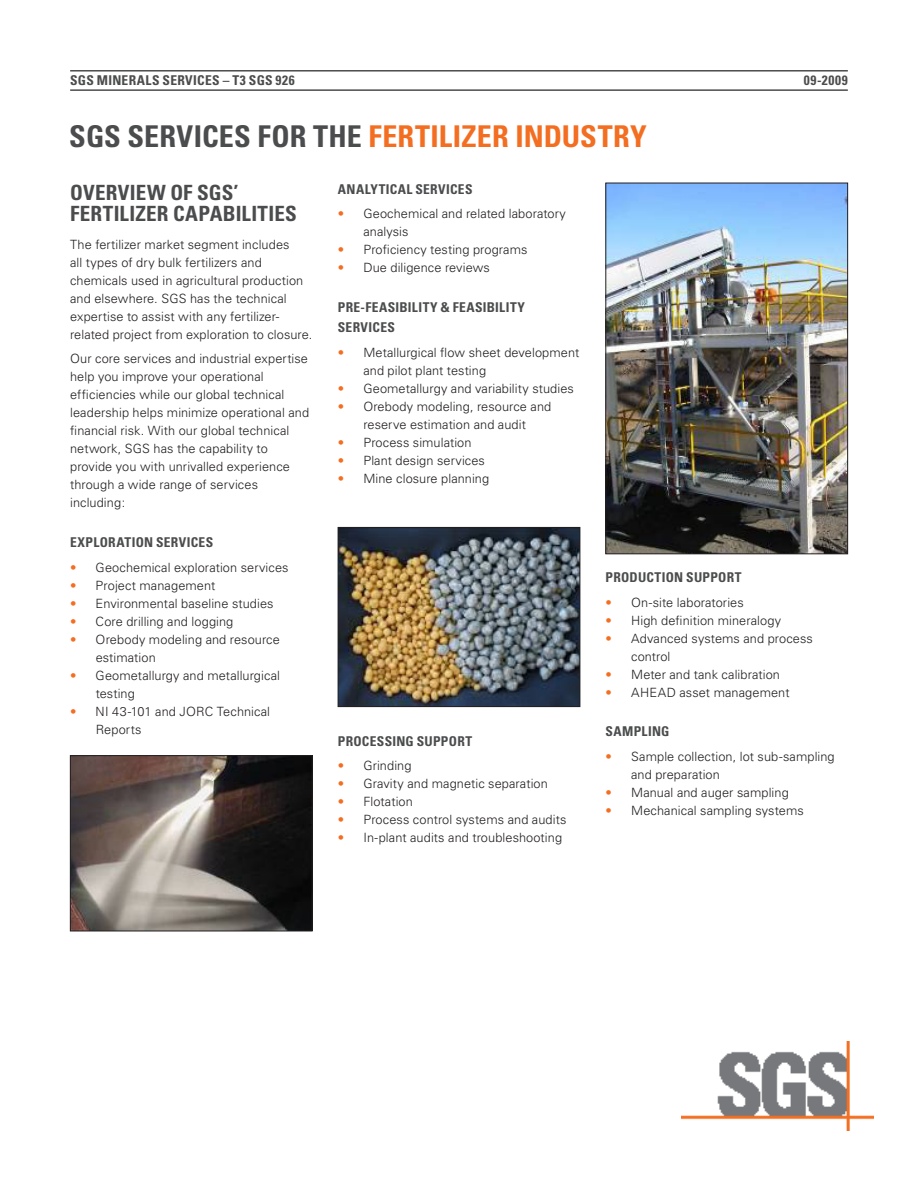
<style>
.page{position:relative;width:918px;height:1188px;background:#fff}
.page>*{position:absolute;margin:0;border:0;box-sizing:border-box;transform-origin:0 0}
.HEADLINES_BIG{font:700 condensed 30px "Univers";letter-spacing:.005em;color:#f36e21}
.HEADLINES{font:700 condensed 21px/21px "Univers";letter-spacing:.015em;color:#4b4c4d}
.SUBHEADINGS{font:700 condensed 13.5px/20.2px "Univers";letter-spacing:.025em;color:#4b4c4d}
.BODY_TEXT_LISTS_SPAC{font:300 12.75px/18px "Univers";letter-spacing:.005em;color:#231f20}
.s1{color:#4b4c4d}
.s2{color:#f36e21}
</style>
<div class="page">
<hr style="left:70px;top:70px;width:778px;height:2px;background:#4b4c4d">
<hr style="left:70px;top:89px;width:778px;height:2px;background:#4b4c4d">
<img style="left:681px;top:1041px;width:193px;height:90px">
<svg style="left:70px;top:755px;width:243px;height:176px;background:#605853"></svg>
<img style="left:338px;top:527px;width:242px;height:180px">
<img style="left:605px;top:183px;width:243px;height:371px">
<p class="SUBHEADINGS" style="left:70px;top:70px;width:226px">SGS MINERALS SERVICES – T3 SGS 926</p>
<p class="SUBHEADINGS" style="left:804px;top:70px;width:45px">09-2009</p>
<p class="HEADLINES_BIG" style="left:69px;top:118px;width:579px"><span class="s1">SGS SERVICES FOR THE</span> FERTILIZER INDUSTRY</p>
<p class="HEADLINES" style="left:70px;top:181px;width:228px">OVERVIEW OF SGS’<br>FERTILIZER CAPABILITIES</p>
<p class="BODY_TEXT_LISTS_SPAC" style="left:70px;top:236px;width:244px">The fertilizer market segment includes<br>all types of dry bulk fertilizers and chemicals used in agricultural production and elsewhere. SGS has the technical expertise to assist with any fertilizer&shy;related project from exploration to closure.</p>
<p class="BODY_TEXT_LISTS_SPAC" style="left:70px;top:350px;width:240px">Our core services and industrial expertise help you improve your operational efficiencies while our global technical leadership helps minimize operational and financial risk. With our global technical network, SGS has the capability to provide you with unrivalled experience through a wide range of services including:</p>
<p class="SUBHEADINGS" style="left:70px;top:532px;width:145px">EXPLORATION SERVICES</p>
<p class="BODY_TEXT_LISTS_SPAC" style="left:70px;top:558px;width:220px"><span class="s2">•</span> Geochemical exploration services</p>
<p class="BODY_TEXT_LISTS_SPAC" style="left:70px;top:576px;width:147px"><span class="s2">•</span> Project management</p>
<p class="BODY_TEXT_LISTS_SPAC" style="left:70px;top:594px;width:205px"><span class="s2">•</span> Environmental baseline studies</p>
<p class="BODY_TEXT_LISTS_SPAC" style="left:70px;top:612px;width:165px"><span class="s2">•</span> Core drilling and logging</p>
<p class="BODY_TEXT_LISTS_SPAC" style="left:96px;top:630px;width:186px;text-indent:-26px"><span class="s2">•</span> Orebody modeling and resource estimation</p>
<p class="BODY_TEXT_LISTS_SPAC" style="left:96px;top:666px;width:186px;text-indent:-26px"><span class="s2">•</span> Geometallurgy and metallurgical testing</p>
<p class="BODY_TEXT_LISTS_SPAC" style="left:96px;top:702px;width:176px;text-indent:-26px"><span class="s2">•</span> NI 43-101 and JORC Technical<br>Reports</p>
<p class="SUBHEADINGS" style="left:338px;top:179px;width:136px">ANALYTICAL SERVICES</p>
<p class="BODY_TEXT_LISTS_SPAC" style="left:363px;top:205px;width:204px;text-indent:-26px"><span class="s2">•</span> Geochemical and related laboratory analysis</p>
<p class="BODY_TEXT_LISTS_SPAC" style="left:338px;top:241px;width:191px"><span class="s2">•</span> Proficiency testing programs</p>
<p class="BODY_TEXT_LISTS_SPAC" style="left:338px;top:259px;width:153px"><span class="s2">•</span> Due diligence reviews</p>
<p class="SUBHEADINGS" style="left:338px;top:297px;width:189px">PRE-FEASIBILITY &amp; FEASIBILITY<br>SERVICES</p>
<p class="BODY_TEXT_LISTS_SPAC" style="left:363px;top:344px;width:217px;text-indent:-26px"><span class="s2">•</span> Metallurgical flow sheet development and pilot plant testing</p>
<p class="BODY_TEXT_LISTS_SPAC" style="left:338px;top:380px;width:238px"><span class="s2">•</span> Geometallurgy and variability studies</p>
<p class="BODY_TEXT_LISTS_SPAC" style="left:338px;top:398px;width:215px;text-align:center"><span class="s2">•</span> Orebody modeling, resource and reserve estimation and audit</p>
<p class="BODY_TEXT_LISTS_SPAC" style="left:338px;top:434px;width:135px"><span class="s2">•</span> Process simulation</p>
<p class="BODY_TEXT_LISTS_SPAC" style="left:338px;top:452px;width:149px"><span class="s2">•</span> Plant design services</p>
<p class="BODY_TEXT_LISTS_SPAC" style="left:338px;top:470px;width:153px"><span class="s2">•</span> Mine closure planning</p>
<p class="SUBHEADINGS" style="left:338px;top:731px;width:136px">PROCESSING SUPPORT</p>
<p class="BODY_TEXT_LISTS_SPAC" style="left:338px;top:757px;width:75px"><span class="s2">•</span> Grinding</p>
<p class="BODY_TEXT_LISTS_SPAC" style="left:338px;top:775px;width:211px"><span class="s2">•</span> Gravity and magnetic separation</p>
<p class="BODY_TEXT_LISTS_SPAC" style="left:338px;top:793px;width:76px"><span class="s2">•</span> Flotation</p>
<p class="BODY_TEXT_LISTS_SPAC" style="left:338px;top:811px;width:230px"><span class="s2">•</span> Process control systems and audits</p>
<p class="BODY_TEXT_LISTS_SPAC" style="left:338px;top:829px;width:226px"><span class="s2">•</span> In-plant audits and troubleshooting</p>
<p class="SUBHEADINGS" style="left:606px;top:567px;width:137px">PRODUCTION SUPPORT</p>
<p class="BODY_TEXT_LISTS_SPAC" style="left:606px;top:593px;width:140px"><span class="s2">•</span> On-site laboratories</p>
<p class="BODY_TEXT_LISTS_SPAC" style="left:606px;top:611px;width:177px"><span class="s2">•</span> High definition mineralogy</p>
<p class="BODY_TEXT_LISTS_SPAC" style="left:631px;top:629px;width:183px;text-indent:-26px"><span class="s2">•</span> Advanced systems and process control</p>
<p class="BODY_TEXT_LISTS_SPAC" style="left:606px;top:665px;width:176px"><span class="s2">•</span> Meter and tank calibration</p>
<p class="BODY_TEXT_LISTS_SPAC" style="left:606px;top:683px;width:185px"><span class="s2">•</span> AHEAD asset management</p>
<p class="SUBHEADINGS" style="left:606px;top:721px;width:65px">SAMPLING</p>
<p class="BODY_TEXT_LISTS_SPAC" style="left:631px;top:748px;width:205px;text-indent:-26px"><span class="s2">•</span> Sample collection, lot sub-sampling and preparation</p>
<p class="BODY_TEXT_LISTS_SPAC" style="left:606px;top:784px;width:185px"><span class="s2">•</span> Manual and auger sampling</p>
<p class="BODY_TEXT_LISTS_SPAC" style="left:606px;top:802px;width:200px"><span class="s2">•</span> Mechanical sampling systems</p>
</div>
